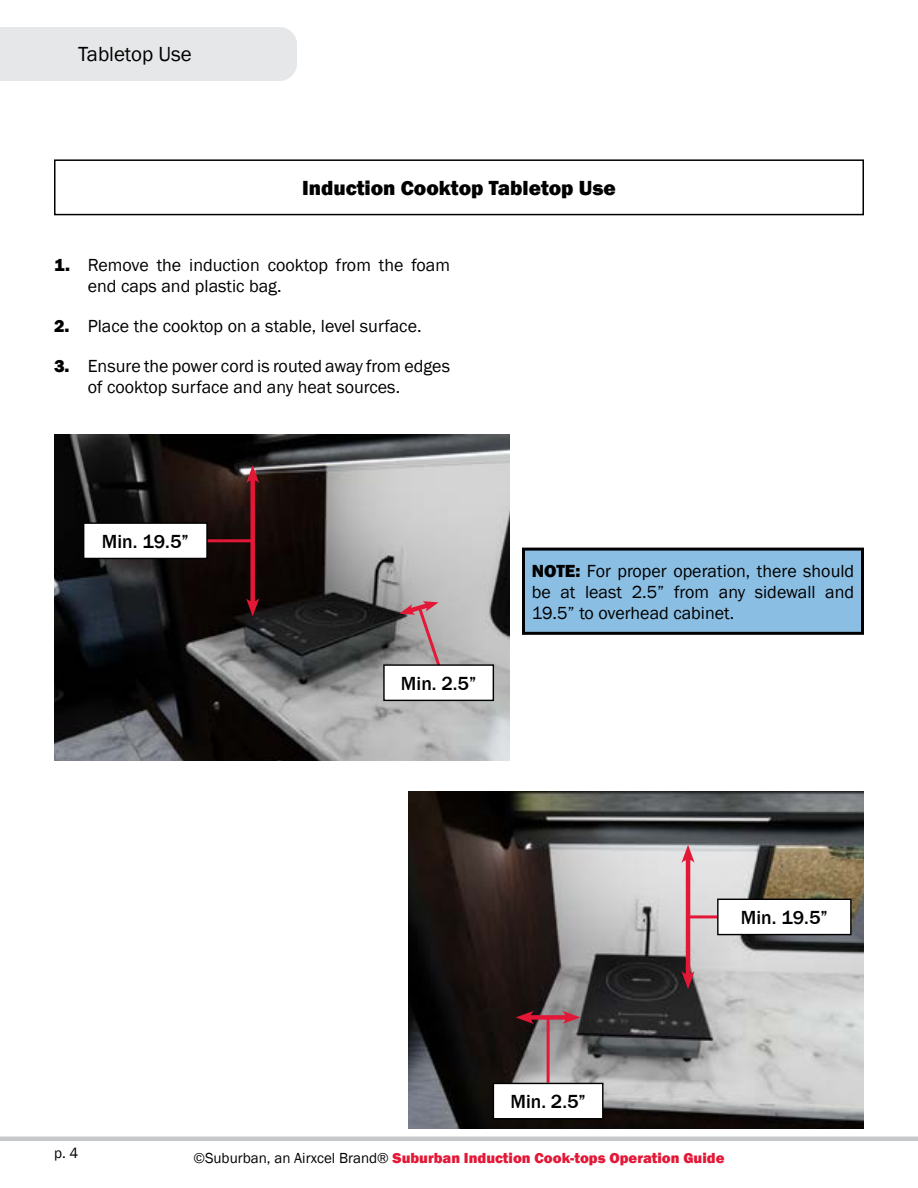
<style>
.page{position:relative;width:918px;height:1188px;background:#fff}
.page>*{position:absolute;margin:0;border:0;box-sizing:border-box;transform-origin:0 0}
.t1{font:800 21px "Franklin Gothic";color:#000}
.t2{font:21px "Franklin Gothic";color:#000}
.t3{font:500 19.5px "Franklin Gothic";color:#000}
.t4{font:18px/21.6px "Franklin Gothic";color:#000}
.t5{font:800 15px "Franklin Gothic";color:#e31837}
.t6{font:15px "Franklin Gothic";color:#000}
.s1{font-weight:800}
.s2{font-weight:400;color:#000}
</style>
<div class="page">
<hr style="left:0;top:1137px;width:918px;height:4px;background:#c7c8ca">
<div style="left:524px;top:549px;width:338px;height:84px;background:#8abee3"></div>
<div style="left:522px;top:548px;width:342px;height:87px;border:3px solid #000"></div>
<img style="left:408px;top:792px;width:456px;height:336px">
<div style="left:527px;top:1015px;width:42px;height:5px;background:#e31837"></div>
<svg style="left:516px;top:1011px;width:18px;height:13px"></svg>
<svg style="left:562px;top:1011px;width:18px;height:13px"></svg>
<hr style="left:686px;top:856px;width:4px;height:122px;background:#e31837">
<svg style="left:681px;top:845px;width:14px;height:18px"></svg>
<svg style="left:681px;top:971px;width:14px;height:18px"></svg>
<hr style="left:547px;top:1017px;width:3px;height:66px;background:#e31837">
<div style="left:493px;top:1083px;width:110px;height:36px;background:#fff"></div>
<div style="left:493px;top:1083px;width:111px;height:36px;border:1px solid #000"></div>
<hr style="left:688px;top:915px;width:31px;height:3px;background:#e31837">
<div style="left:718px;top:899px;width:133px;height:36px;background:#fff"></div>
<div style="left:717px;top:899px;width:135px;height:36px;border:1px solid #000"></div>
<img style="left:54px;top:435px;width:456px;height:325px">
<div style="left:250px;top:476px;width:5px;height:129px;background:#e31837"></div>
<svg style="left:246px;top:465px;width:13px;height:18px"></svg>
<svg style="left:246px;top:598px;width:13px;height:18px"></svg>
<hr style="left:206px;top:539px;width:46px;height:3px;background:#e31837">
<svg style="left:399px;top:599px;width:47px;height:65px;background:#af969a"></svg>
<div style="left:384px;top:665px;width:109px;height:35px;background:#fff"></div>
<div style="left:383px;top:664px;width:111px;height:37px;border:1px solid #000"></div>
<div style="left:84px;top:523px;width:123px;height:35px;background:#fff"></div>
<div style="left:83px;top:522px;width:125px;height:37px;border:1px solid #000"></div>
<div style="left:54px;top:159px;width:810px;height:56px;border:2px solid #000"></div>
<div style="left:0;top:27px;width:297px;height:54px;background:#e6e7e8"></div>
<p class="t2" style="left:84px;top:41px;width:104px">Service Log</p>
<p class="t2" style="left:78px;top:41px;width:115px">Tabletop Use</p>
<p class="t1" style="left:302px;top:174px;width:315px">Induction Cooktop Tabletop Use</p>
<p class="t4" style="left:88px;top:254px;width:364px;text-indent:-34px"><span class="s1">1.</span> Remove the induction cooktop from the foam end caps and plastic bag.</p>
<p class="t4" style="left:54px;top:316px;width:369px"><span class="s1">2.</span> Place the cooktop on a stable, level surface.</p>
<p class="t4" style="left:88px;top:355px;width:364px;text-indent:-34px"><span class="s1">3.</span> Ensure the power cord is routed away from edges of cooktop surface and any heat sources.</p>
<p class="t3" style="left:102px;top:529px;width:88px">Min. 19.5”</p>
<p class="t3" style="left:401px;top:671px;width:77px">Min. 2.5”</p>
<p class="t4" style="left:532px;top:560px;width:324px;line-height:21px;text-align:justify"><span class="s1">NOTE:</span> For proper operation, there should be at least 2.5” from any sidewall and 19.5” to overhead cabinet.</p>
<p class="t6" style="left:54px;top:1144px;width:26px">p. 4</p>
<p class="t3" style="left:741px;top:905px;width:88px">Min. 19.5”</p>
<p class="t3" style="left:510px;top:1089px;width:77px">Min. 2.5”</p>
<p class="t5" style="left:193px;top:1148px;width:533px"><span class="s2">©Suburban, an Airxcel Brand®</span> Suburban Induction Cook-tops Operation Guide</p>
</div>
